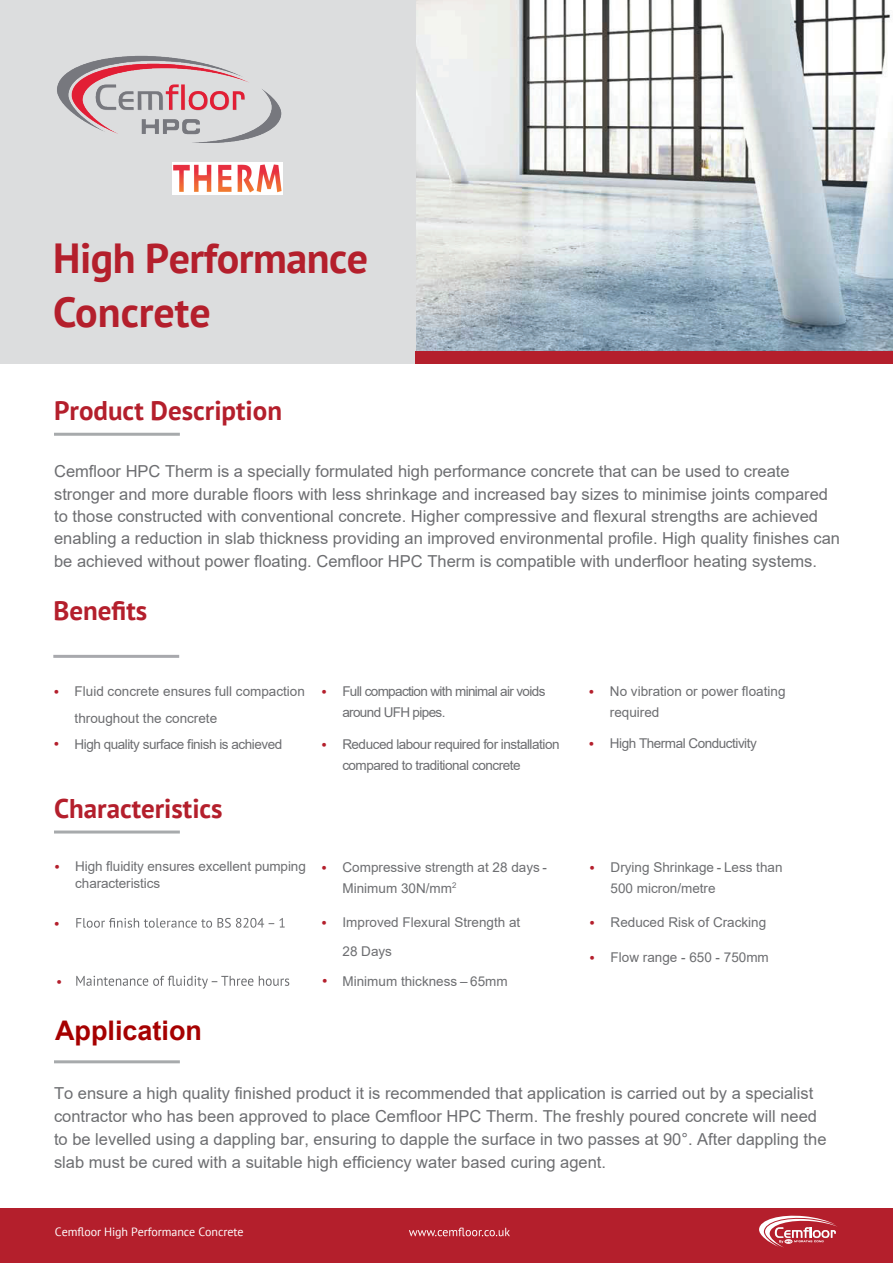
<style>
.page{position:relative;width:893px;height:1263px;background:#fff}
.page>*{position:absolute;margin:0;border:0;box-sizing:border-box;transform-origin:0 0}
.t1{font:700 42px/54px "PT Sans";letter-spacing:-.01em;color:#b41f2c}
.t2{font:700 27px "PT Sans";color:#b41f2c}
.t3{font:700 27px "Arial";color:#a60000}
.t4{font:16.5px/22.4px "Arial";color:#6d6e71}
.t5{font:13.5px/21px "Arial";color:#6d6e71}
.t6{font:13.5px/21px "Arial";letter-spacing:-.035em;color:#6c6d70}
.t7{font:13.5px/26.4px "Arial";color:#6c6d70}
.t8{font:13.5px "PT Sans";color:#b41f2c}
.t9{font:12px "PT Sans";letter-spacing:-.005em;color:#fff}
.s1{font-family:"PT Sans";color:#b41f2c}
.s2{font-style:inherit}
</style>
<div class="page">
<img style="left:415px;top:0;width:478px;height:351px">
<div style="left:0;top:0;width:415px;height:364px;background:#dcddde"></div>
<div style="left:0;top:1209px;width:893px;height:54px;background:#b41f2c"></div>
<svg style="left:759px;top:1216px;width:78px;height:31px"></svg>
<svg style="left:409px;top:1227px;width:101px;height:9px"></svg>
<div style="left:415px;top:351px;width:478px;height:13px;background:#b41f2c"></div>
<hr style="left:54px;top:433px;width:126px;height:3px;background:#a7aaac">
<hr style="left:54px;top:830px;width:126px;height:3px;background:#a7aaac">
<svg style="left:76px;top:918px;width:209px;height:10px"></svg>
<svg style="left:76px;top:976px;width:213px;height:12px"></svg>
<hr style="left:54px;top:1060px;width:126px;height:3px;background:#a7aaac">
<img style="left:57px;top:55px;width:225px;height:88px">
<hr style="left:53px;top:655px;width:126px;height:3px;background:#a8a9ad">
<img style="left:173px;top:163px;width:110px;height:31px">
<h1 class="t1" style="left:53px;top:231px;width:316px">High Performance<br>Concrete</h1>
<h2 class="t2" style="left:54px;top:393px;width:229px">Product Description</h2>
<p class="t4" style="left:54px;top:460px;width:787px">Cemfloor HPC Therm is a specially formulated high performance concrete that can be used to create stronger and more durable floors with less shrinkage and increased bay sizes to minimise joints compared to those constructed with conventional concrete. Higher compressive and flexural strengths are achieved enabling a reduction in slab thickness providing an improved environmental profile. High quality finishes can be achieved without power floating. Cemfloor HPC Therm is compatible with underfloor heating systems.</p>
<h2 class="t2" style="left:53px;top:592px;width:95px">Benefits</h2>
<p class="t8" style="left:53px;top:682px;width:8px">•</p>
<p class="t7" style="left:610px;top:681px;width:177px;line-height:21px">No vibration or power floating required</p>
<p class="t7" style="left:75px;top:678px;width:232px">Fluid concrete ensures full compaction throughout the concrete<br>High quality surface finish is achieved</p>
<p class="t6" style="left:342px;top:681px;width:205px;text-indent:-21px"><span class="s1">•</span> Full compaction with minimal air voids around UFH pipes.</p>
<p class="t8" style="left:589px;top:682px;width:8px">•</p>
<p class="t6" style="left:342px;top:733px;width:219px;text-indent:-21px"><span class="s1">•</span> Reduced labour required for installation compared to traditional concrete</p>
<p class="t6" style="left:589px;top:733px;width:170px"><span class="s1">•</span> High Thermal Conductivity</p>
<p class="t8" style="left:53px;top:735px;width:8px">•</p>
<h2 class="t2" style="left:54px;top:790px;width:170px">Characteristics</h2>
<p class="t5" style="left:75px;top:858px;width:232px;line-height:16.2px;text-indent:-21px"><span class="s1">•</span> High fluidity ensures excellent pumping characteristics</p>
<p class="t8" style="left:54px;top:914px;width:8px">•</p>
<p class="t8" style="left:50px;top:985px;width:8px;rotate:-90deg">•</p>
<h2 class="t3" style="left:55px;top:1012px;width:149px">Application</h2>
<p class="t5" style="left:343px;top:856px;width:206px;text-indent:-21px"><span class="s1">•</span> Compressive strength at 28 days -<br>Minimum 30N/mm<sup>2</sup></p>
<p class="t5" style="left:343px;top:908px;width:179px;line-height:29.1px;text-indent:-21px"><span class="s1">•</span> Improved Flexural Strength at<br>28 Days<br>Minimum thickness – <span class="s2">65</span>mm</p>
<p class="t8" style="left:322px;top:971px;width:8px">•</p>
<p class="t5" style="left:611px;top:856px;width:173px;text-indent:-21px"><span class="s1">•</span> Drying Shrinkage - Less than<br>500 micron/metre</p>
<p class="t5" style="left:589px;top:911px;width:178px"><span class="s1">•</span> Reduced Risk of Cracking</p>
<p class="t5" style="left:589px;top:947px;width:181px"><span class="s1">•</span> Flow range - 650 - 750mm</p>
<p class="t4" style="left:54px;top:1081px;width:774px;line-height:23px">To ensure a high quality finished product it is recommended that application is carried out by a specialist contractor who has been approved to place Cemfloor HPC Therm. The freshly poured concrete will need to be levelled using a dappling bar, ensuring to dapple the surface in two passes at 90°. After dappling the slab must be cured with a suitable high efficiency water based curing agent.</p>
<p class="t9" style="left:55px;top:1224px;width:190px">Cemfloor High Performance Concrete</p>
</div>
